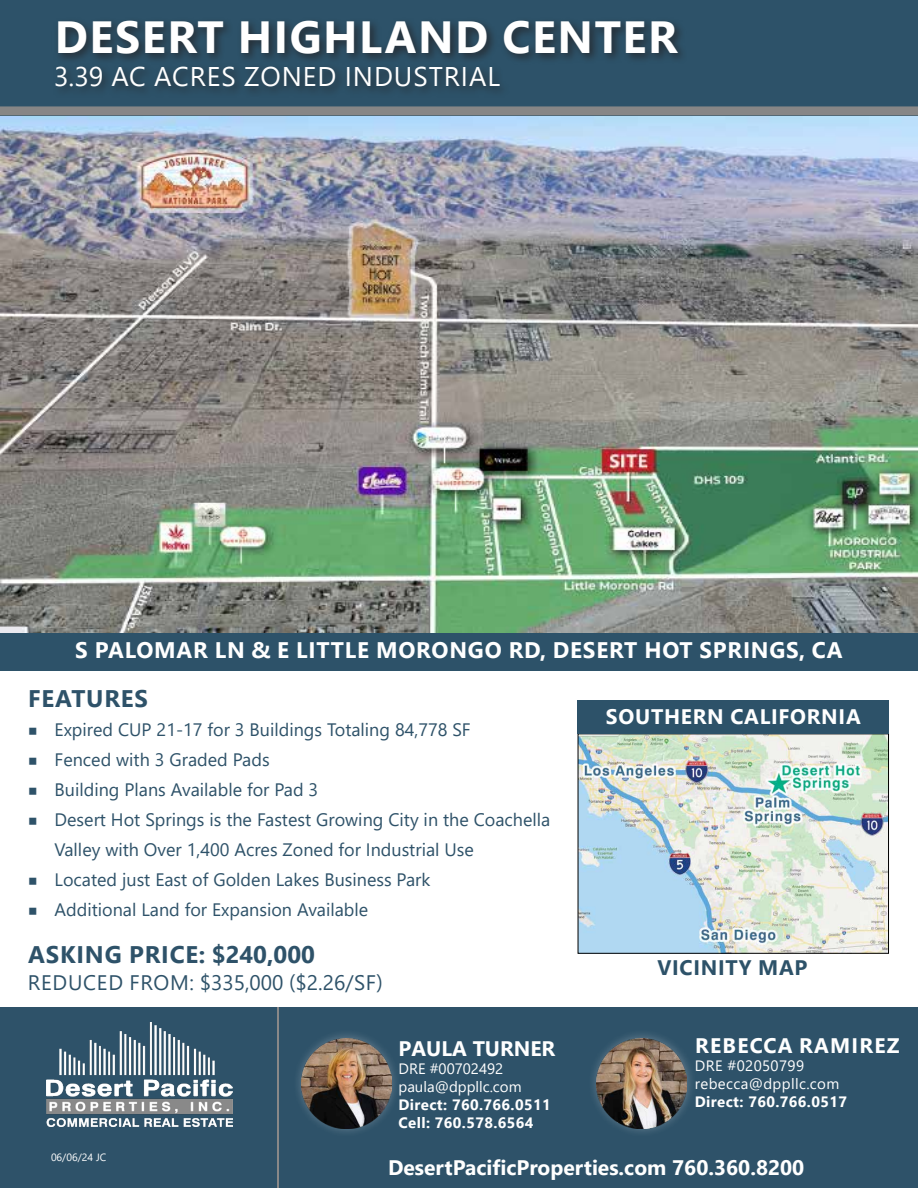
<style>
.page{position:relative;width:918px;height:1188px;background:#fff}
.page>*{position:absolute;margin:0;border:0;box-sizing:border-box;transform-origin:0 0}
.t1{font:700 45px "Segoe UI";letter-spacing:.035em;color:#fff}
.t2{font:27px "Segoe UI";letter-spacing:.035em;color:#fff}
.t3{font:700 24px "Segoe UI";letter-spacing:.035em;color:#2e5269}
.t4{font:700 22.5px "Segoe UI";letter-spacing:.035em;color:#fff}
.t5{font:700 21px "Segoe UI";color:#fff}
.t6{font:21px "Segoe UI";letter-spacing:.035em;color:#2e5269}
.t7{font:700 21px "Segoe UI";letter-spacing:.035em;color:#fff}
.t8{font:700 21px "Segoe UI";letter-spacing:.06em;color:#fff}
.t9{font:700 21px "Segoe UI";letter-spacing:.035em;color:#2d5269}
.t10{font:18px/30px "Segoe UI";color:#2e5269}
.t11{font:700 15px/18px "Segoe UI";letter-spacing:.025em;color:#fff}
.t12{font:15px "Segoe UI";letter-spacing:.025em;color:#fff}
.t13{font:15px "Segoe UI";color:#fff}
.t14{font:10.5px "Segoe UI";color:#fff}
.s1{font-family:"Montserrat"}
</style>
<div class="page">
<img style="left:580px;top:736px;width:307px;height:216px">
<div style="left:578px;top:734px;width:311px;height:220px;border:1px solid #000"></div>
<div style="left:578px;top:700px;width:311px;height:34px;background:#2d5269"></div>
<div style="left:0;top:632px;width:918px;height:38px;background:#2d5269"></div>
<img style="left:0;top:116px;width:918px;height:516px">
<div style="left:0;top:0;width:918px;height:116px;background:#2d5269"></div>
<div style="left:51px;top:16px;width:637px;height:82px;background:#231f20;opacity:.75"></div>
<div style="left:0;top:106px;width:918px;height:9px;background:#878686"></div>
<div style="left:0;top:1007px;width:918px;height:181px;background:#2e5269"></div>
<hr style="left:278px;top:1007px;width:1px;height:181px;background:#898888">
<img style="left:47px;top:1023px;width:186px;height:103px">
<div style="left:292px;top:1028px;width:109px;height:109px;background:#fff;opacity:.28"></div>
<img style="left:302px;top:1038px;width:90px;height:90px">
<div style="left:587px;top:1028px;width:109px;height:109px;background:#fff;opacity:.28"></div>
<img style="left:597px;top:1038px;width:90px;height:90px">
<p class="t1" style="left:55px;top:-5px;width:624px">DESERT HIGHLAND CENTER</p>
<p class="t2" style="left:54px;top:51px;width:448px">3.39 AC ACRES ZONED INDUSTRIAL</p>
<p class="t4" style="left:75px;top:629px;width:769px">S PALOMAR LN &amp; E LITTLE MORONGO RD, DESERT HOT SPRINGS, CA</p>
<p class="t3" style="left:28px;top:676px;width:121px">FEATURES</p>
<p class="t10" style="left:28px;top:713px;width:445px"><span class="s1">■</span> Expired CUP 21-17 for 3 Buildings Totaling 84,778 SF</p>
<p class="t10" style="left:28px;top:743px;width:244px"><span class="s1">■</span> Fenced with 3 Graded Pads</p>
<p class="t10" style="left:28px;top:773px;width:292px"><span class="s1">■</span> Building Plans Available for Pad 3</p>
<p class="t10" style="left:55px;top:803px;width:497px;text-indent:-27px"><span class="s1">■</span> Desert Hot Springs is the Fastest Growing City in the Coachella<br>Valley with Over 1,400 Acres Zoned for Industrial Use</p>
<p class="t10" style="left:28px;top:863px;width:404px"><span class="s1">■</span> Located just East of Golden Lakes Business Park</p>
<p class="t10" style="left:28px;top:893px;width:342px"><span class="s1">■</span> Additional Land for Expansion Available</p>
<p class="t3" style="left:28px;top:931px;width:289px">ASKING PRICE: $240,000</p>
<p class="t6" style="left:28px;top:963px;width:356px">REDUCED FROM: $335,000 ($2.26/SF)</p>
<p class="t5" style="left:399px;top:1029px;width:158px">PAULA TURNER</p>
<p class="t13" style="left:399px;top:1055px;width:106px">DRE #00702492</p>
<p class="t13" style="left:399px;top:1073px;width:125px">paula@dppllc.com</p>
<p class="t11" style="left:399px;top:1095px;width:154px">Direct: 760.766.0511<br>Cell: 760.578.6564</p>
<p class="t7" style="left:606px;top:696px;width:256px">SOUTHERN CALIFORNIA</p>
<p class="t9" style="left:657px;top:948px;width:152px">VICINITY MAP</p>
<p class="t8" style="left:695px;top:1026px;width:206px">REBECCA RAMIREZ</p>
<p class="t12" style="left:695px;top:1052px;width:111px">DRE #02050799</p>
<p class="t12" style="left:695px;top:1070px;width:146px">rebecca@dppllc.com</p>
<p class="t11" style="left:695px;top:1092px;width:154px">Direct: 760.766.0517</p>
<p class="t14" style="left:51px;top:1147px;width:57px">06/06/24 JC</p>
<p class="t5" style="left:388px;top:1148px;width:418px">DesertPacificProperties.com 760.360.8200</p>
</div>
